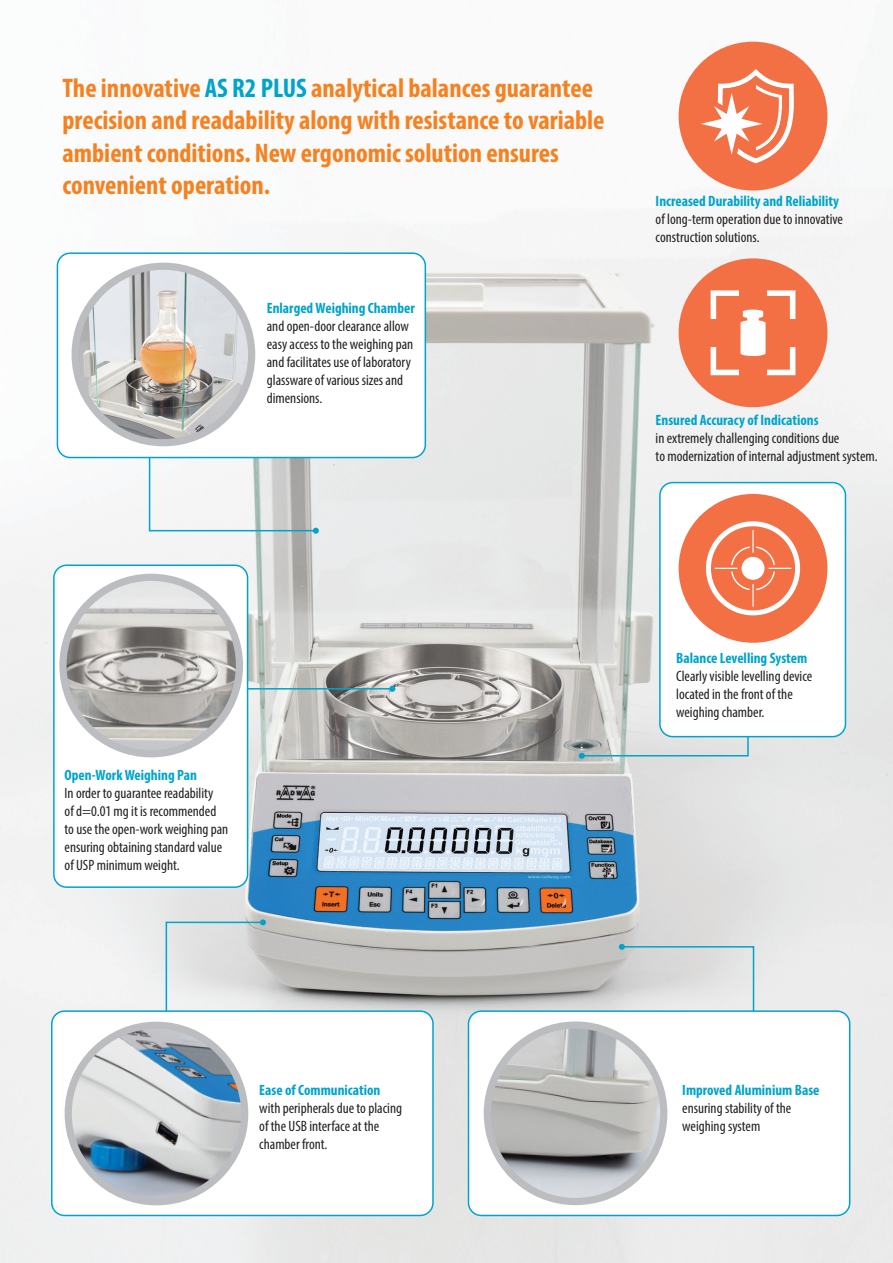
<style>
.page{position:relative;width:893px;height:1263px;background:#fff}
.page>*{position:absolute;margin:0;border:0;box-sizing:border-box;transform-origin:0 0}
.t1{font:700 condensed 27px/32.4px "Myriad Pro";color:#f58120}
.t2{font:condensed 15px/18px "Myriad Pro";color:#231f20}
.t3{font:condensed 15px/18px "Myriad Pro";color:#20221e}
.t4{font:700 condensed 15px "Myriad Pro";color:#00a4cb}
.s1{color:#00a4cb}
.s2{font-weight:700;color:#00a4cb}
</style>
<div class="page">
<img style="left:0;top:41px;width:893px;height:1222px">
<svg style="left:148px;top:458px;width:171px;height:76px"></svg>
<svg style="left:248px;top:686px;width:147px;height:85px;background:#b8bcb9"></svg>
<svg style="left:579px;top:641px;width:170px;height:118px;background:#cdd2d1"></svg>
<svg style="left:619px;top:944px;width:136px;height:66px;background:#d5dbdd"></svg>
<div style="left:57px;top:253px;width:368px;height:204px;background:#fff;border-radius:13px"></div>
<div style="left:57px;top:252px;width:369px;height:206px;border:2px solid #00a4cb;border-radius:13px"></div>
<div style="left:660px;top:483px;width:185px;height:254px;background:#fff;border-radius:13px"></div>
<div style="left:659px;top:482px;width:187px;height:255px;border:2px solid #00a4cb;border-radius:13px"></div>
<svg style="left:165px;top:919px;width:101px;height:91px;background:#d9dfe0"></svg>
<div style="left:679px;top:42px;width:148px;height:148px;background:#f36f44;border-radius:50%"></div>
<svg style="left:701px;top:69px;width:93px;height:94px"></svg>
<div style="left:679px;top:258px;width:148px;height:149px;background:#f36f44;border-radius:50%"></div>
<svg style="left:711px;top:290px;width:84px;height:85px"></svg>
<div style="left:52px;top:1011px;width:381px;height:204px;background:#fff;border-radius:13px"></div>
<div style="left:51px;top:1010px;width:383px;height:206px;border:2px solid #00a4cb;border-radius:13px"></div>
<img style="left:68px;top:1025px;width:177px;height:177px;border-radius:88px">
<div style="left:65px;top:1022px;width:183px;height:183px;border:7px solid #bcbdc0;border-radius:50%"></div>
<div style="left:468px;top:1011px;width:382px;height:204px;background:#fff;border-radius:13px"></div>
<div style="left:468px;top:1010px;width:382px;height:206px;border:2px solid #00a4cb;border-radius:13px"></div>
<img style="left:75px;top:266px;width:177px;height:177px;border-radius:88px">
<div style="left:72px;top:263px;width:183px;height:183px;border:7px solid #bcbdc0;border-radius:50%"></div>
<img style="left:487px;top:1025px;width:177px;height:176px;border-radius:88px">
<div style="left:484px;top:1021px;width:183px;height:184px;border:7px solid #bcbdc0;border-radius:50%"></div>
<div style="left:679px;top:494px;width:148px;height:149px;background:#f36f44;border-radius:50%"></div>
<svg style="left:706px;top:521px;width:94px;height:94px"></svg>
<div style="left:54px;top:565px;width:194px;height:322px;background:#fff;border-radius:13px"></div>
<div style="left:53px;top:564px;width:195px;height:324px;border:2px solid #00a4cb;border-radius:13px"></div>
<img style="left:63px;top:577px;width:176px;height:177px;border-radius:88px">
<div style="left:59px;top:574px;width:184px;height:183px;border:7px solid #bcbdc0;border-radius:50%"></div>
<p class="t1" style="left:62px;top:71px;width:544px">The innovative <span class="s1">AS R2 PLUS</span> analytical balances guarantee precision and readability along with resistance to variable ambient conditions. New ergonomic solution ensures convenient operation.</p>
<p class="t2" style="left:267px;top:299px;width:149px"><span class="s2">Enlarged Weighing Chamber </span>and open-door clearance allow easy access to the weighing pan and facilitates use of laboratory glassware of various sizes and dimensions.</p>
<p class="t2" style="left:656px;top:192px;width:189px"><span class="s2">Increased Durability and Reliability </span>of long-term operation due to innovative construction solutions.</p>
<p class="t2" style="left:656px;top:411px;width:224px"><span class="s2">Ensured Accuracy of Indications<br></span>in extremely challenging conditions due<br>to modernization of internal adjustment system.</p>
<p class="t4" style="left:65px;top:766px;width:134px">Open-Work Weighing Pan</p>
<p class="t2" style="left:65px;top:784px;width:165px">In order to guarantee readability<br>of d=0.01 mg it is recommended to use the open-work weighing pan ensuring obtaining standard value of USP minimum weight.</p>
<p class="t4" style="left:676px;top:649px;width:133px">Balance Levelling System</p>
<p class="t2" style="left:676px;top:667px;width:138px">Clearly visible levelling device located in the front of the weighing chamber.</p>
<p class="t2" style="left:259px;top:1081px;width:144px"><span class="s2">Ease of Communication </span>with peripherals due to placing of the USB interface at the chamber front.</p>
<p class="t3" style="left:682px;top:1081px;width:139px"><span class="s2">Improved Aluminium Base </span>ensuring stability of the weighing system</p>
</div>
